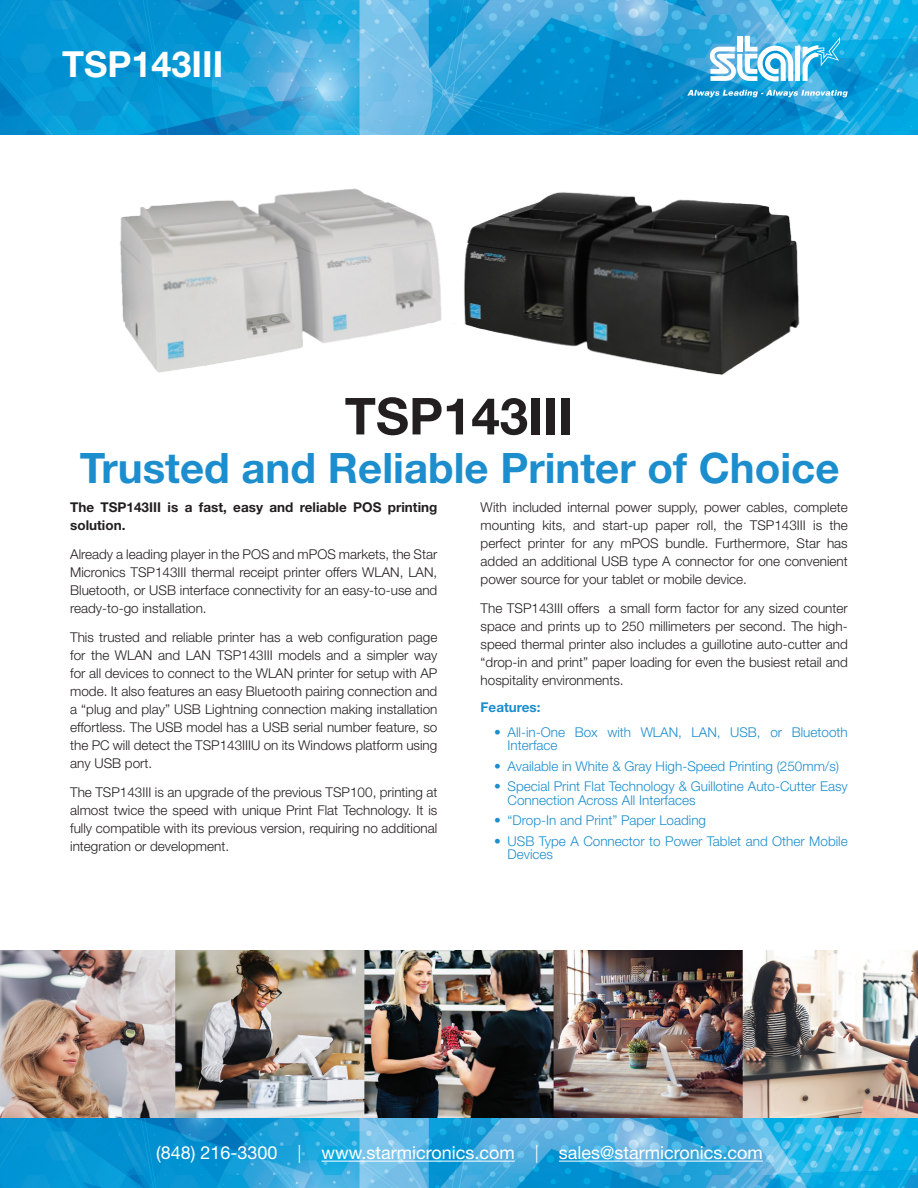
<style>
.page{position:relative;width:918px;height:1188px;background:#fff}
.page>*{position:absolute;margin:0;border:0;box-sizing:border-box;transform-origin:0 0}
.t1{font:700 51px "Helvetica Neue LT Std";color:#231f20}
.t2{font:700 42px "Helvetica Neue LT Std";color:#1c8ece}
.t3{font:700 36px "Helvetica Neue LT Std";color:#fff}
.t4{font:18px "Helvetica Neue LT Std";color:#fff}
.t5{font:300 13.5px/18px "Helvetica Neue LT Std";color:#231f20;text-align:justify}
.t6{font:300 13.5px/13.5px "Helvetica Neue LT Std";color:#1c8ece}
.t7{font:700 13.5px/18px "Helvetica Neue LT Std";color:#231f20}
.t8{font:700 13.5px "Helvetica Neue LT Std";color:#1c8ece}
.s1{font-weight:300}
</style>
<div class="page">
<img style="left:0;top:950px;width:918px;height:238px">
<img style="left:0;top:0;width:918px;height:135px">
<hr style="left:322px;top:1161px;width:193px;height:1px;background:#fff">
<hr style="left:559px;top:1161px;width:204px;height:1px;background:#fff">
<svg style="left:687px;top:90px;width:161px;height:7px"></svg>
<svg style="left:803px;top:37px;width:37px;height:44px;background:#44b8e5"></svg>
<div style="left:795px;top:47px;width:5px;height:34px;background:#fff"></div>
<svg style="left:710px;top:36px;width:83px;height:45px"></svg>
<img style="left:120px;top:188px;width:322px;height:185px">
<img style="left:464px;top:192px;width:336px;height:183px">
<h3 class="t3" style="left:62px;top:42px;width:163px">TSP143III</h3>
<h1 class="t1" style="left:345px;top:385px;width:230px">TSP143III</h1>
<h2 class="t2" style="left:80px;top:442px;width:761px">Trusted and Reliable Printer of Choice</h2>
<p class="t7" style="left:70px;top:498px;width:369px">The TSP143III is a fast, easy and reliable POS printing solution.</p>
<p class="t5" style="left:70px;top:545px;width:369px">Already a leading player in the POS and mPOS markets, the Star Micronics TSP143III thermal receipt printer offers WLAN, LAN, Bluetooth, or USB interface connectivity for an easy-to-use and ready-to-go installation.</p>
<p class="t5" style="left:70px;top:628px;width:369px">This trusted and reliable printer has a web configuration page for the WLAN and LAN TSP143III models and a simpler way for all devices to connect to the WLAN printer for setup with AP mode. It also features an easy Bluetooth pairing connection and a “plug and play” USB Lightning connection making installation effortless. The USB model has a USB serial number feature, so the PC will detect the TSP143IIIU on its Windows platform using any USB port.</p>
<p class="t5" style="left:70px;top:783px;width:369px">The TSP143III is an upgrade of the previous TSP100, printing at almost twice the speed with unique Print Flat Technology. It is fully compatible with its previous version, requiring no additional integration or development.</p>
<p class="t5" style="left:481px;top:498px;width:369px">With included internal power supply, power cables, complete mounting kits, and start-up paper roll, the TSP143III is the perfect printer for any mPOS bundle. Furthermore, Star has added an additional USB type A connector for one convenient power source for your tablet or mobile device.</p>
<p class="t5" style="left:481px;top:599px;width:369px">The TSP143III offers a small form factor for any sized counter space and prints up to 250 millimeters per second. The high&shy;speed thermal printer also includes a guillotine auto-cutter and “drop-in and print” paper loading for even the busiest retail and hospitality environments.</p>
<p class="t8" style="left:481px;top:699px;width:62px">Features:</p>
<p class="t6" style="left:508px;top:725px;width:342px;text-indent:-14px">• All-in-One Box with WLAN, LAN, USB, or Bluetooth<br>Interface</p>
<p class="t6" style="left:494px;top:759px;width:347px">• Available in White &amp; Gray High-Speed Printing (250mm/s)</p>
<p class="t6" style="left:508px;top:779px;width:342px;text-indent:-14px">• Special Print Flat Technology &amp; Guillotine Auto-Cutter Easy<br>Connection Across All Interfaces</p>
<p class="t6" style="left:494px;top:813px;width:214px">• “Drop-In and Print” Paper Loading</p>
<p class="t6" style="left:508px;top:834px;width:342px;text-indent:-14px">• USB Type A Connector to Power Tablet and Other Mobile<br>Devices</p>
<h3 class="t4" style="left:156px;top:1142px;width:608px">(848) 216-3300 <span class="s1">|</span> www.starmicronics.com <span class="s1">|</span> sales@starmicronics.com</h3>
</div>
